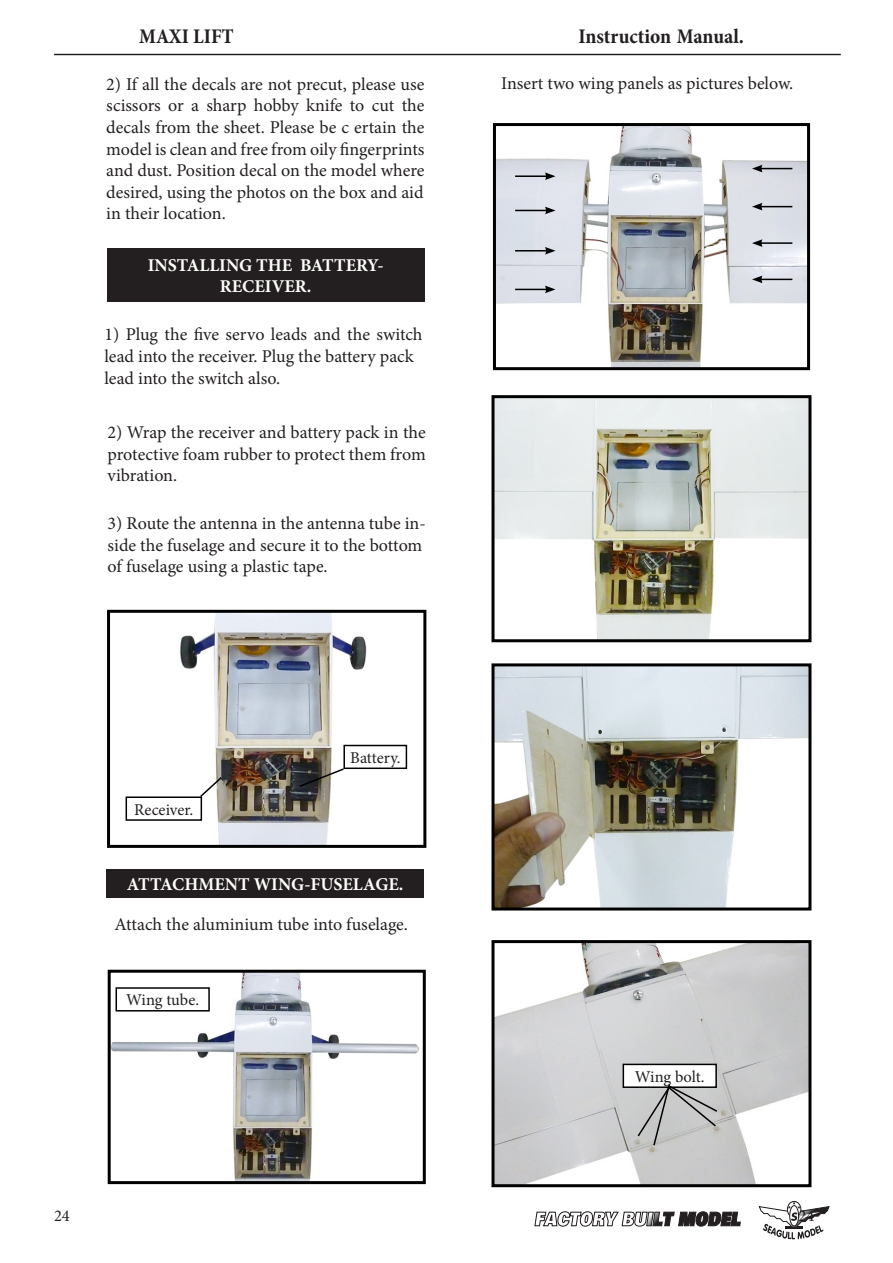
<style>
.page{position:relative;width:893px;height:1263px;background:#fff}
.page>*{position:absolute;margin:0;border:0;box-sizing:border-box;transform-origin:0 0}
.t1{font:700 condensed 21px "Minion Pro";color:#231f20}
.t2{font:18px/21.6px "Minion Pro";letter-spacing:-.005em;color:#231f20}
.t3{font:700 18px/21.6px "Minion Pro";color:#fffefc;text-align:center}
.t4{font:16.5px "Minion Pro";color:#231f20}
</style>
<div class="page">
<hr style="left:54px;top:54px;width:787px;height:1px;background:#231f20">
<svg style="left:535px;top:1187px;width:206px;height:39px"></svg>
<svg style="left:759px;top:1201px;width:70px;height:38px"></svg>
<div style="left:107px;top:248px;width:317px;height:54px;background:#231f20"></div>
<img style="left:125px;top:614px;width:283px;height:230px">
<div style="left:107px;top:610px;width:319px;height:238px;border:3px solid #000"></div>
<div style="left:344px;top:745px;width:62px;height:23px;background:#fff"></div>
<div style="left:343px;top:745px;width:64px;height:24px;border:2px solid #000"></div>
<svg style="left:298px;top:767px;width:47px;height:21px"></svg>
<div style="left:126px;top:797px;width:75px;height:23px;background:#fff"></div>
<div style="left:126px;top:796px;width:76px;height:25px;border:2px solid #000"></div>
<svg style="left:198px;top:775px;width:25px;height:24px"></svg>
<div style="left:106px;top:870px;width:318px;height:28px;background:#231f20"></div>
<img style="left:112px;top:974px;width:308px;height:206px">
<div style="left:108px;top:970px;width:318px;height:214px;border:3px solid #000"></div>
<div style="left:116px;top:988px;width:93px;height:23px;background:#fff"></div>
<div style="left:116px;top:987px;width:94px;height:24px;border:2px solid #000"></div>
<img style="left:497px;top:127px;width:309px;height:239px">
<div style="left:493px;top:123px;width:317px;height:247px;border:3px solid #000"></div>
<hr style="left:760px;top:168px;width:32px;height:1px;background:#000">
<svg style="left:752px;top:165px;width:10px;height:7px"></svg>
<hr style="left:760px;top:279px;width:32px;height:1px;background:#000">
<svg style="left:752px;top:276px;width:10px;height:7px"></svg>
<hr style="left:760px;top:242px;width:32px;height:2px;background:#000">
<svg style="left:752px;top:239px;width:10px;height:8px"></svg>
<hr style="left:760px;top:206px;width:32px;height:1px;background:#000">
<svg style="left:752px;top:203px;width:10px;height:7px"></svg>
<hr style="left:515px;top:175px;width:32px;height:2px;background:#000">
<svg style="left:545px;top:172px;width:10px;height:8px"></svg>
<hr style="left:515px;top:289px;width:32px;height:1px;background:#000">
<svg style="left:545px;top:286px;width:10px;height:7px"></svg>
<hr style="left:515px;top:250px;width:32px;height:1px;background:#000">
<svg style="left:545px;top:247px;width:10px;height:8px"></svg>
<hr style="left:515px;top:210px;width:32px;height:1px;background:#000">
<svg style="left:545px;top:207px;width:10px;height:7px"></svg>
<img style="left:495px;top:399px;width:312px;height:239px">
<div style="left:491px;top:395px;width:320px;height:247px;border:3px solid #000"></div>
<img style="left:495px;top:667px;width:312px;height:239px">
<div style="left:491px;top:663px;width:320px;height:247px;border:3px solid #000"></div>
<img style="left:495px;top:944px;width:312px;height:239px">
<div style="left:491px;top:940px;width:320px;height:247px;border:3px solid #000"></div>
<div style="left:623px;top:1064px;width:93px;height:23px;background:#fff"></div>
<div style="left:623px;top:1064px;width:94px;height:24px;border:2px solid #000"></div>
<svg style="left:636px;top:1082px;width:83px;height:65px;background:#bababa"></svg>
<p class="t1" style="left:139px;top:22px;width:96px">MAXI LIFT</p>
<p class="t1" style="left:578px;top:22px;width:167px">Instruction Manual.</p>
<p class="t2" style="left:106px;top:73px;width:320px;text-align:justify">2) If all the decals are not precut, please use scissors or a sharp hobby knife to cut the decals from the sheet. Please be c ertain the model is clean and free from oily fingerprints</p>
<p class="t2" style="left:106px;top:160px;width:320px">and dust. Position decal on the model where</p>
<p class="t2" style="left:106px;top:181px;width:319px">desired, using the photos on the box and aid</p>
<p class="t2" style="left:106px;top:203px;width:121px">in their location.</p>
<p class="t3" style="left:148px;top:254px;width:238px">INSTALLING THE BATTERY-<br>RECEIVER.</p>
<p class="t2" style="left:104px;top:324px;width:320px">1) Plug the five servo leads and the switch lead into the receiver. Plug the battery pack</p>
<p class="t2" style="left:104px;top:367px;width:177px">lead into the switch also.</p>
<p class="t2" style="left:108px;top:421px;width:320px;text-align:justify">2) Wrap the receiver and battery pack in the protective foam rubber to protect them from vibration.</p>
<p class="t2" style="left:108px;top:512px;width:320px">3) Route the antenna in the antenna tube in&shy;side the fuselage and secure it to the bottom</p>
<p class="t2" style="left:108px;top:556px;width:221px">of fuselage using a plastic tape.</p>
<p class="t4" style="left:134px;top:798px;width:61px">Receiver.</p>
<p class="t4" style="left:350px;top:746px;width:52px">Battery.</p>
<p class="t3" style="left:127px;top:874px;width:278px">ATTACHMENT WING-FUSELAGE.</p>
<p class="t2" style="left:115px;top:913px;width:295px">Attach the aluminium tube into fuselage.</p>
<p class="t4" style="left:126px;top:989px;width:74px">Wing tube.</p>
<p class="t2" style="left:501px;top:73px;width:294px">Insert two wing panels as pictures below.</p>
<p class="t4" style="left:635px;top:1065px;width:71px">Wing bolt.</p>
<p class="t4" style="left:54px;top:1205px;width:17px">24</p>
<p class="t4" style="left:799px;top:1205px;width:17px">24</p>
</div>
